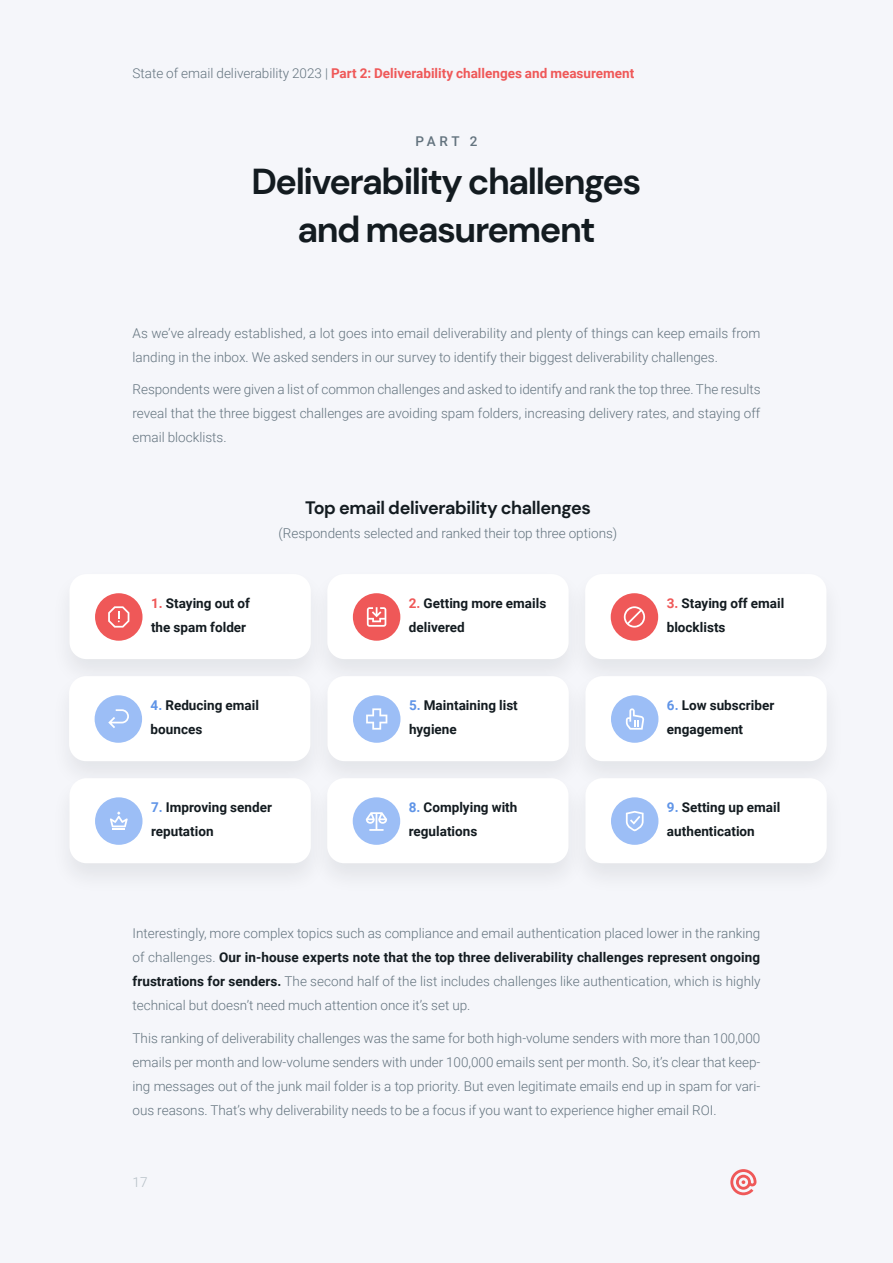
<style>
.page{position:relative;width:893px;height:1263px;background:#f5f6fa}
.page>*{position:absolute;margin:0;border:0;box-sizing:border-box;transform-origin:0 0}
.t1{font:700 36px/48px "DM Sans";letter-spacing:-.04em;color:#131b20;text-align:center}
.t2{font:700 18px "DM Sans";letter-spacing:-.02em;color:#131b20}
.t3{font:300 13.5px/24px "Roboto";color:#63737e;text-align:justify}
.t4{font:700 13.5px/24px "Roboto";color:#131b20}
.t5{font:700 13.5px "Roboto";color:#ef5858}
.t6{font:500 13.5px "Roboto";color:#63737e}
.t7{font:300 13.5px "Roboto";color:#b3bdc4}
.s1{font-weight:300;color:#63737e}
.s2{color:#ef5858}
.s3{color:#5f94e7}
.s4{font-weight:700;color:#131b20}
</style>
<div class="page">
<svg style="left:730px;top:1169px;width:26px;height:26px"></svg>
<div style="left:50px;top:568px;width:280px;height:123px;background:#eff0f4"></div>
<div style="left:70px;top:574px;width:241px;height:85px;background:#fff;border-radius:17px"></div>
<div style="left:95px;top:593px;width:48px;height:48px;background:#ef5858;border-radius:50%"></div>
<svg style="left:108px;top:606px;width:21px;height:22px"></svg>
<div style="left:50px;top:670px;width:280px;height:123px;background:#edeef2"></div>
<div style="left:69px;top:676px;width:241px;height:85px;background:#fff;border-radius:17px"></div>
<div style="left:95px;top:695px;width:47px;height:48px;background:#9cbef6;border-radius:50%"></div>
<svg style="left:108px;top:709px;width:21px;height:19px"></svg>
<div style="left:50px;top:772px;width:280px;height:123px;background:#eff0f4"></div>
<div style="left:70px;top:778px;width:241px;height:85px;background:#fff;border-radius:17px"></div>
<div style="left:95px;top:797px;width:48px;height:48px;background:#9cbef6;border-radius:50%"></div>
<svg style="left:110px;top:811px;width:18px;height:19px"></svg>
<div style="left:308px;top:568px;width:280px;height:123px;background:#edeff3"></div>
<div style="left:327px;top:574px;width:242px;height:85px;background:#fff;border-radius:17px"></div>
<div style="left:353px;top:593px;width:47px;height:48px;background:#ef5858;border-radius:50%"></div>
<svg style="left:367px;top:607px;width:19px;height:20px"></svg>
<div style="left:308px;top:670px;width:280px;height:123px;background:#edeef2"></div>
<div style="left:327px;top:676px;width:242px;height:85px;background:#fff;border-radius:17px"></div>
<div style="left:353px;top:695px;width:47px;height:48px;background:#9cbef6;border-radius:50%"></div>
<svg style="left:366px;top:708px;width:21px;height:22px"></svg>
<div style="left:308px;top:772px;width:280px;height:123px;background:#eeeff4"></div>
<div style="left:327px;top:778px;width:241px;height:85px;background:#fff;border-radius:17px"></div>
<div style="left:353px;top:797px;width:47px;height:48px;background:#9cbef6;border-radius:50%"></div>
<svg style="left:366px;top:812px;width:21px;height:19px"></svg>
<div style="left:566px;top:568px;width:280px;height:123px;background:#eff0f4"></div>
<div style="left:585px;top:574px;width:241px;height:85px;background:#fff;border-radius:17px"></div>
<div style="left:611px;top:593px;width:47px;height:48px;background:#ef5858;border-radius:50%"></div>
<svg style="left:624px;top:606px;width:21px;height:22px"></svg>
<div style="left:566px;top:670px;width:280px;height:123px;background:#edeff3"></div>
<div style="left:585px;top:676px;width:242px;height:85px;background:#fff;border-radius:17px"></div>
<div style="left:611px;top:695px;width:47px;height:48px;background:#9cbef6;border-radius:50%"></div>
<svg style="left:626px;top:708px;width:18px;height:22px"></svg>
<div style="left:566px;top:772px;width:280px;height:123px;background:#eff0f4"></div>
<div style="left:585px;top:778px;width:242px;height:85px;background:#fff;border-radius:17px"></div>
<div style="left:611px;top:797px;width:47px;height:48px;background:#9cbef6;border-radius:50%"></div>
<svg style="left:626px;top:811px;width:18px;height:20px"></svg>
<p class="t5" style="left:132px;top:64px;width:503px"><span class="s1">State of email deliverability 2023 |</span> Part 2: Deliverability challenges and measurement</p>
<p class="t6" style="left:415px;top:132px;width:64px">PART 2</p>
<h1 class="t1" style="left:251px;top:158px;width:391px">Deliverability challenges and measurement</h1>
<p class="t3" style="left:133px;top:320px;width:629px">As we’ve already established, a lot goes into email deliverability and plenty of things can keep emails from landing in the inbox. We asked senders in our survey to identify their biggest deliverability challenges.</p>
<p class="t3" style="left:133px;top:377px;width:629px">Respondents were given a list of common challenges and asked to identify and rank the top three. The results reveal that the three biggest challenges are avoiding spam folders, increasing delivery rates, and staying off email blocklists.</p>
<h2 class="t2" style="left:305px;top:496px;width:287px">Top email deliverability challenges</h2>
<p class="t3" style="left:279px;top:520px;width:340px">(Respondents selected and ranked their top three options)</p>
<p class="t4" style="left:151px;top:591px;width:101px"><span class="s2">1.</span> Staying out of the spam folder</p>
<p class="t4" style="left:409px;top:591px;width:139px"><span class="s2">2.</span> Getting more emails delivered</p>
<p class="t4" style="left:667px;top:591px;width:119px"><span class="s2">3.</span> Staying off email blocklists</p>
<p class="t4" style="left:151px;top:693px;width:110px"><span class="s3">4.</span> Reducing email bounces</p>
<p class="t4" style="left:409px;top:693px;width:110px"><span class="s3">5.</span> Maintaining list hygiene</p>
<p class="t4" style="left:667px;top:693px;width:109px"><span class="s3">6.</span> Low subscriber engagement</p>
<p class="t4" style="left:151px;top:795px;width:122px"><span class="s3">7.</span> Improving sender reputation</p>
<p class="t4" style="left:409px;top:795px;width:110px"><span class="s3">8.</span> Complying with regulations</p>
<p class="t4" style="left:667px;top:795px;width:115px"><span class="s3">9.</span> Setting up email authentication</p>
<p class="t3" style="left:133px;top:921px;width:629px">Interestingly, more complex topics such as compliance and email authentication placed lower in the ranking of challenges. <span class="s4">Our in-house experts note that the top three deliverability challenges represent ongoing frustrations for senders.</span> The second half of the list includes challenges like authentication, which is highly technical but doesn’t need much attention once it’s set up.</p>
<p class="t3" style="left:133px;top:1025px;width:629px">This ranking of deliverability challenges was the same for both high-volume senders with more than 100,000 emails per month and low-volume senders with under 100,000 emails sent per month. So, it’s clear that keep&shy;ing messages out of the junk mail folder is a top priority. But even legitimate emails end up in spam for vari&shy;ous reasons. That’s why deliverability needs to be a focus if you want to experience higher email ROI.</p>
<p class="t7" style="left:133px;top:1173px;width:16px">17</p>
</div>
